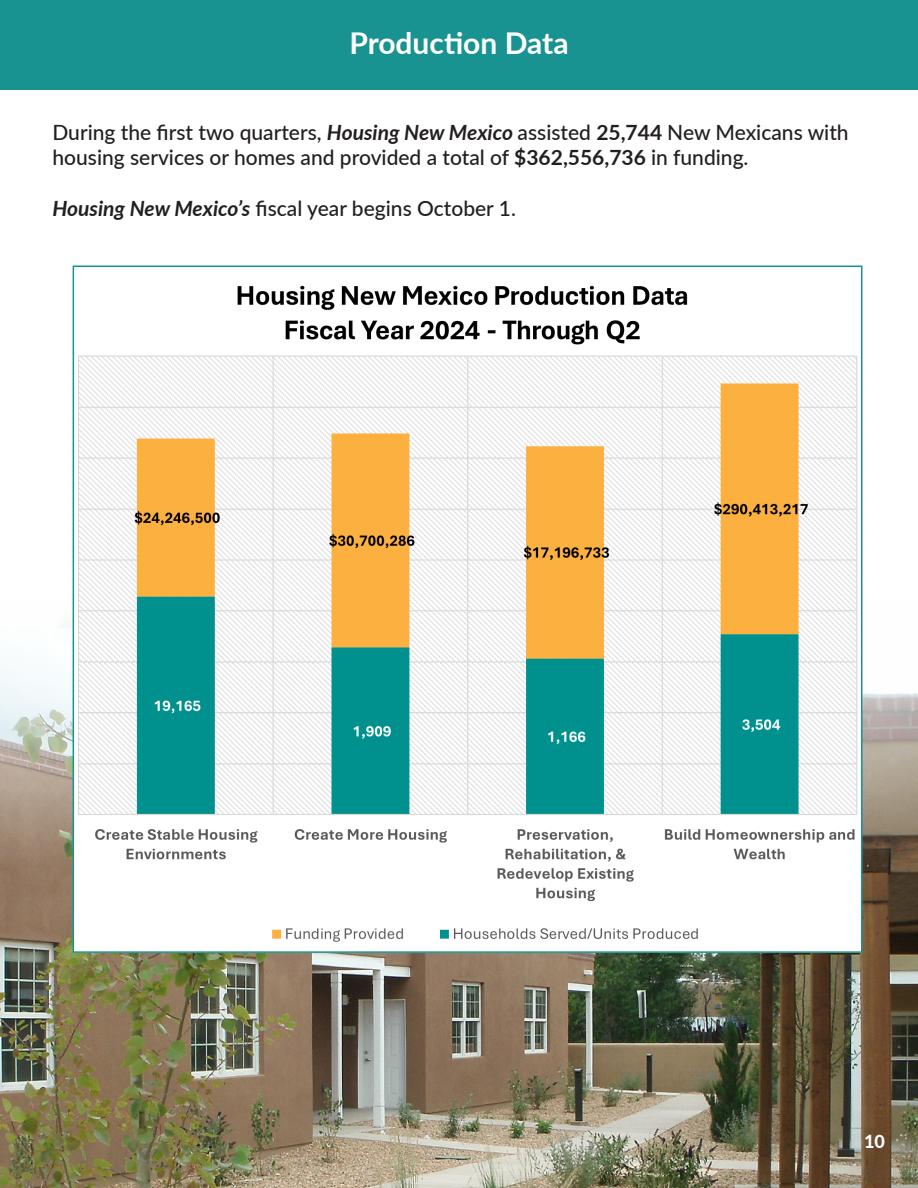
<style>
.page{position:relative;width:918px;height:1188px;background:#fff}
.page>*{position:absolute;margin:0;border:0;box-sizing:border-box;transform-origin:0 0}
.t1{font:700 30px "Lato";color:#fff}
.t2{font:500 21px/25.2px "Lato";color:#231f20}
.t3{font:800 18px "Lato";color:#fff}
.s1{font-weight:700;font-style:italic}
.s2{font-weight:700}
</style>
<div class="page">
<img style="left:0;top:602px;width:918px;height:586px">
<div style="left:0;top:0;width:918px;height:90px;background:#199391"></div>
<img style="left:76px;top:285px;width:783px;height:665px">
<p class="t1" style="left:349px;top:21px;width:221px">Production Data</p>
<p class="t2" style="left:52px;top:119px;width:798px">During the first two quarters, <span class="s1">Housing New Mexico</span> assisted <span class="s2">25,744</span> New Mexicans with housing services or homes and provided a total of <span class="s2">$362,556,736</span> in funding.</p>
<p class="t2" style="left:52px;top:195px;width:465px"><span class="s1">Housing New Mexico’s</span> fiscal year begins October 1.</p>
<p class="t3" style="left:864px;top:1129px;width:22px">10</p>
</div>
